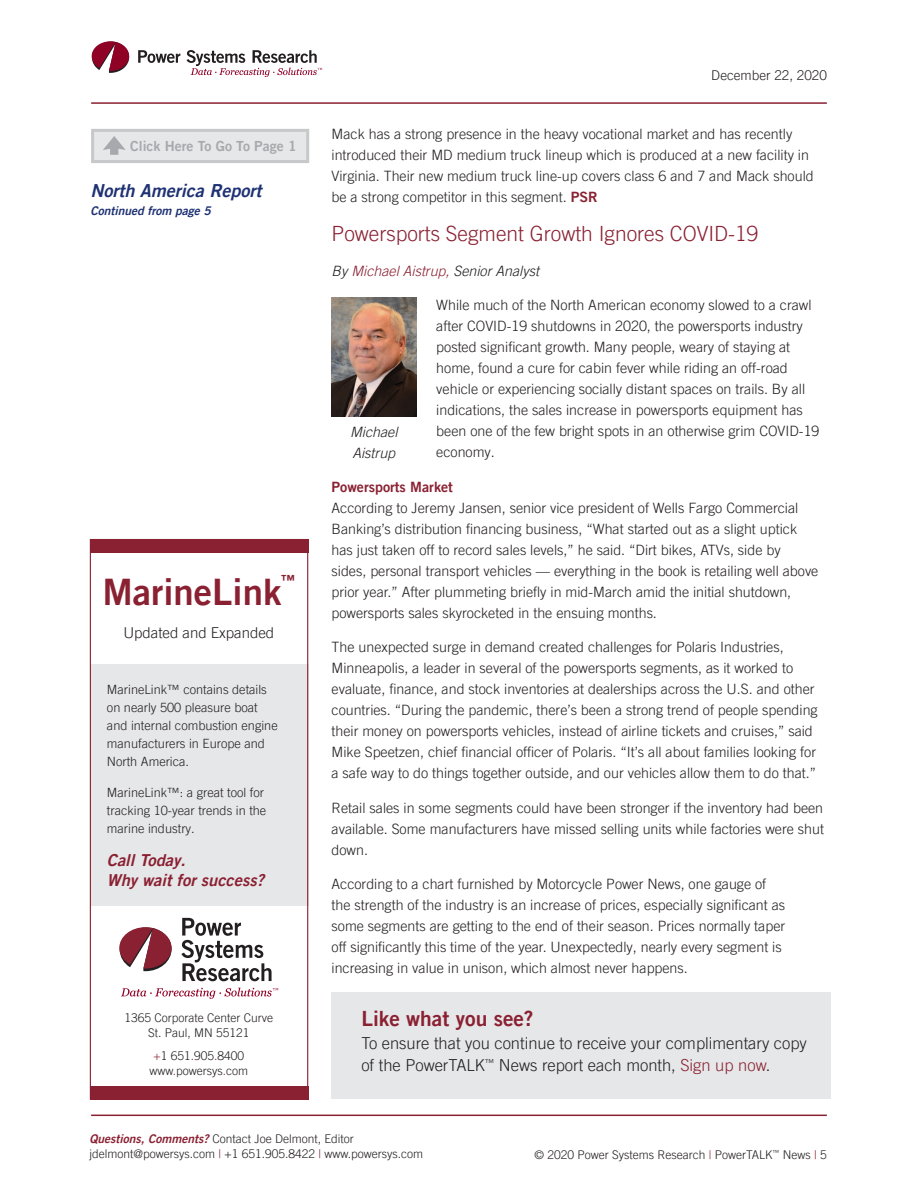
<style>
.page{position:relative;width:918px;height:1188px;background:#fff}
.page>*{position:absolute;margin:0;border:0;box-sizing:border-box;transform-origin:0 0}
.t1{font:36.6px "Trade Gothic LT Pro Bd 2";color:#8a2132}
.t2{font:300 21px "Trade Gothic LT Pro";color:#8a2132}
.t3{font:21px "Trade Gothic LT Pro Bd 2";color:#8a2132}
.t4{font:18px "Trade Gothic LT Pro Bd 2 Obl";color:#1e3173}
.t5{font:300 16.5px/22.5px "Trade Gothic LT Pro";color:#231f20}
.t6{font:16.5px/19.5px "Trade Gothic LT Pro Bd 2 Obl";color:#8a2132}
.t7{font:300 15px "Trade Gothic LT Pro";color:#231f20}
.t8{font:300 14.25px/21px "Trade Gothic LT Pro";color:#231f20}
.t9{font:italic 300 14.25px/21px "Trade Gothic LT Pro";color:#231f20}
.t10{font:14.25px "Trade Gothic LT Pro Bd 2";color:#8a2132}
.t11{font:13.95px "Trade Gothic LT Pro Bd 2";color:#a8a9ad}
.t12{font:13.95px "Trade Gothic LT Pro Bd 2";color:#8a2132}
.t13{font:300 13.5px "Trade Gothic LT Pro";color:#231f20}
.t14{font:300 12.75px/18px "Trade Gothic LT Pro";color:#231f20}
.t15{font:300 12px/15px "Trade Gothic LT Pro";color:#231f20;text-align:center}
.t16{font:12px "Trade Gothic LT Pro Bd 2 Obl";color:#1e3173}
.s1{font-family:"Trade Gothic LT Pro Bd 2";font-weight:400;color:#8a2132}
.s2{color:#8a2132}
.s3{font-family:"Trade Gothic LT Pro Bd 2 Obl";font-weight:400;color:#8a2132}
</style>
<div class="page">
<hr style="left:91px;top:102px;width:736px;height:2px;background:#8a2132">
<hr style="left:91px;top:1115px;width:736px;height:1px;background:#8a2132">
<svg style="left:138px;top:50px;width:42px;height:13px"></svg>
<svg style="left:92px;top:41px;width:37px;height:32px"></svg>
<svg style="left:187px;top:50px;width:135px;height:27px"></svg>
<div style="left:91px;top:129px;width:218px;height:34px;background:#e6e7e9;border:3px solid #c7c8ca"></div>
<svg style="left:103px;top:136px;width:23px;height:19px"></svg>
<div style="left:90px;top:539px;width:218px;height:13px;background:#8a2132"></div>
<div style="left:90px;top:664px;width:218px;height:242px;background:#e6e7e9"></div>
<div style="left:90px;top:539px;width:218px;height:560px;border:1px solid #8a2132"></div>
<div style="left:90px;top:1086px;width:218px;height:13px;background:#8a2132"></div>
<svg style="left:181px;top:918px;width:91px;height:63px"></svg>
<svg style="left:119px;top:927px;width:53px;height:44px"></svg>
<svg style="left:121px;top:988px;width:157px;height:11px"></svg>
<img style="left:332px;top:298px;width:84px;height:119px">
<div style="left:332px;top:993px;width:499px;height:106px;background:#e6e7e9"></div>
<p class="t13" style="left:711px;top:67px;width:117px">December 22, 2020</p>
<p class="t11" style="left:130px;top:137px;width:168px">Click Here To Go To Page 1</p>
<p class="t8" style="left:332px;top:123px;width:484px">Mack has a strong presence in the heavy vocational market and has recently introduced their MD medium truck lineup which is produced at a new facility in Virginia. Their new medium truck line-up covers class 6 and 7 and Mack should be a strong competitor in this segment. <span class="s1">PSR</span></p>
<h2 class="t2" style="left:332px;top:221px;width:429px">Powersports Segment Growth Ignores COVID-19</h2>
<p class="t9" style="left:332px;top:260px;width:209px">By <span class="s2">Michael Aistrup,</span> Senior Analyst</p>
<p class="t8" style="left:436px;top:294px;width:385px">While much of the North American economy slowed to a crawl after COVID-19 shutdowns in 2020, the powersports industry posted significant growth. Many people, weary of staying at home, found a cure for cabin fever while riding an off-road vehicle or experiencing socially distant spaces on trails. By all indications, the sales increase in powersports equipment has been one of the few bright spots in an otherwise grim COVID-19 economy.</p>
<p class="t10" style="left:332px;top:478px;width:123px">Powersports Market</p>
<p class="t8" style="left:332px;top:497px;width:488px">According to Jeremy Jansen, senior vice president of Wells Fargo Commercial Banking’s distribution financing business, “What started out as a slight uptick has just taken off to record sales levels,” he said. “Dirt bikes, ATVs, side by sides, personal transport vehicles — everything in the book is retailing well above prior year.” After plummeting briefly in mid-March amid the initial shutdown, powersports sales skyrocketed in the ensuing months.</p>
<p class="t8" style="left:332px;top:636px;width:488px">The unexpected surge in demand created challenges for Polaris Industries, Minneapolis, a leader in several of the powersports segments, as it worked to evaluate, finance, and stock inventories at dealerships across the U.S. and other countries. “During the pandemic, there’s been a strong trend of people spending their money on powersports vehicles, instead of airline tickets and cruises,” said Mike Speetzen, chief financial officer of Polaris. “It’s all about families looking for a safe way to do things together outside, and our vehicles allow them to do that.”</p>
<p class="t8" style="left:332px;top:797px;width:494px;text-align:justify">Retail sales in some segments could have been stronger if the inventory had been available. Some manufacturers have missed selling units while factories were shut down.</p>
<p class="t8" style="left:332px;top:873px;width:455px">According to a chart furnished by Motorcycle Power News, one gauge of the strength of the industry is an increase of prices, especially significant as some segments are getting to the end of their season. Prices normally taper off significantly this time of the year. Unexpectedly, nearly every segment is increasing in value in unison, which almost never happens.</p>
<p class="t4" style="left:90px;top:179px;width:172px">North America Report</p>
<p class="t16" style="left:90px;top:203px;width:122px">Continued from page 5</p>
<p class="t9" style="left:350px;top:422px;width:49px">Michael<br>Aistrup</p>
<p class="t12" style="left:281px;top:571px;width:15px">™</p>
<h1 class="t1" style="left:102px;top:569px;width:180px">MarineLink</h1>
<p class="t7" style="left:123px;top:624px;width:152px">Updated and Expanded</p>
<p class="t14" style="left:107px;top:680px;width:172px">MarineLink™ contains details on nearly 500 pleasure boat and internal combustion engine manufacturers in Europe and<br>North America.</p>
<p class="t14" style="left:107px;top:784px;width:161px">MarineLink™: a great tool for tracking 10‑year trends in the marine industry.</p>
<p class="t6" style="left:107px;top:851px;width:159px">Call Today.<br>Why wait for success?</p>
<p class="t15" style="left:125px;top:1010px;width:150px">1365 Corporate Center Curve<br>St. Paul, MN 55121</p>
<p class="t15" style="left:150px;top:1048px;width:100px"><span class="s2">+</span>1 651<span class="s2">.</span>905<span class="s2">.</span>8400 www<span class="s2">.</span>powersys<span class="s2">.</span>com</p>
<h2 class="t3" style="left:361px;top:1006px;width:174px">Like what you see?</h2>
<p class="t5" style="left:361px;top:1032px;width:447px">To ensure that you continue to receive your complimentary copy of the PowerTALK<sup>™</sup> News report each month, <span class="s2">Sign up now</span>.</p>
<p class="t15" style="left:90px;top:1131px;width:335px;text-align:left"><span class="s3">Questions, Comments?</span> Contact Joe Delmont, Editor jdelmont@powersys.com <span class="s2">|</span> +1 651.905.8422 <span class="s2">|</span> www.powersys.com</p>
<p class="t15" style="left:535px;top:1147px;width:294px">© 2020 Power Systems Research <span class="s2">|</span> PowerTALK<sup>™</sup> News <span class="s2">|</span> 5</p>
</div>
